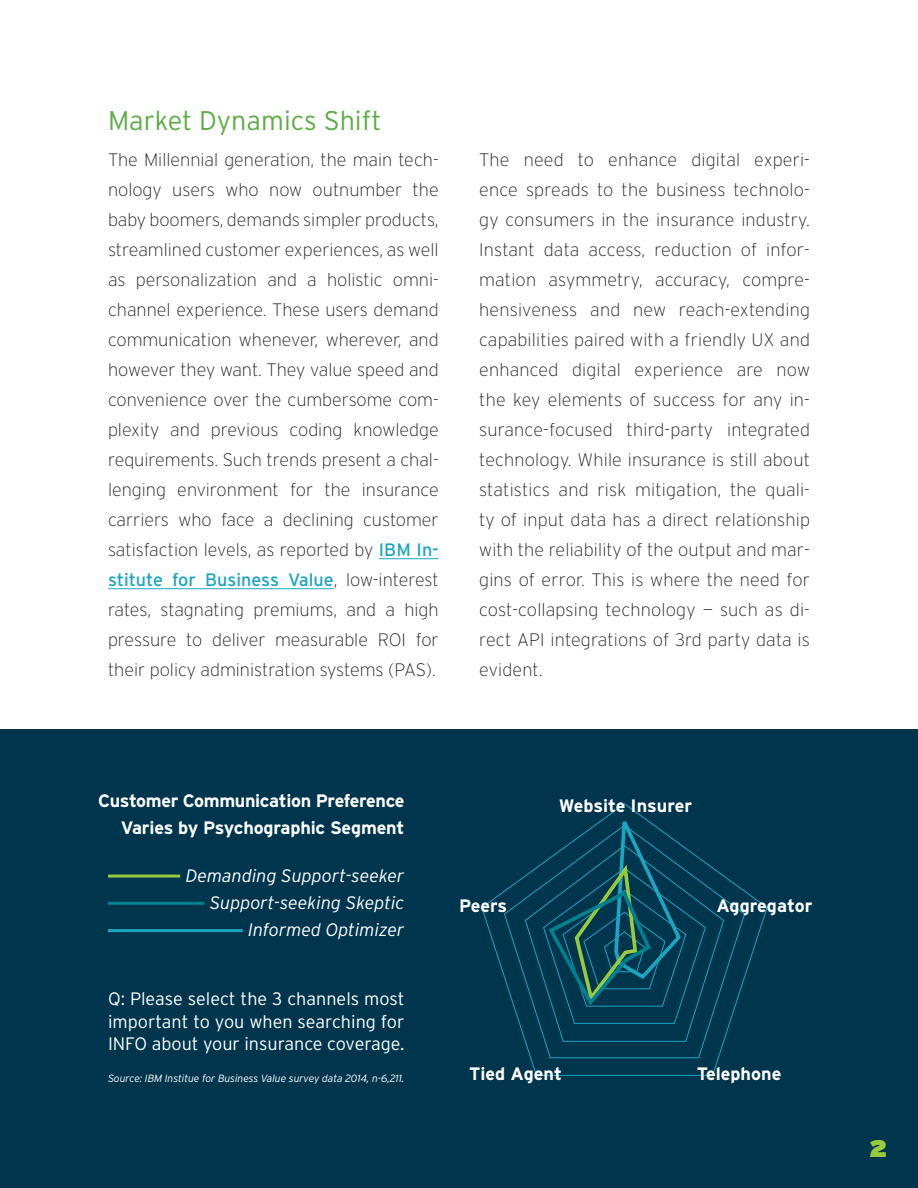
<style>
.page{position:relative;width:918px;height:1188px;background:#fff}
.page>*{position:absolute;margin:0;border:0;box-sizing:border-box;transform-origin:0 0}
.t1{font:300 27px "Interstate";color:#5eac46}
.t2{font:900 24px "Interstate";color:#99ca3e}
.t3{font:200 18px/30px "Interstate";color:#231f20;text-align:justify}
.t4{font:700 18px/27px "Interstate";letter-spacing:-.015em;color:#fff;text-align:right}
.t5{font:300 18px/22.5px "Interstate";color:#fff;text-align:justify}
.t6{font:italic 300 18px/27px "Interstate";color:#fff;text-align:right}
.t7{font:italic 300 10.5px "Interstate";letter-spacing:-.01em;color:#fff}
.s1{font-weight:400;color:#1ba5c0}
</style>
<div class="page">
<hr style="left:379px;top:558px;width:60px;height:1px;background:#1ba5c0">
<hr style="left:108px;top:588px;width:226px;height:1px;background:#1ba5c0">
<div style="left:0;top:729px;width:918px;height:459px;background:#00354e"></div>
<hr style="left:108px;top:875px;width:72px;height:3px;background:#99ca3e">
<hr style="left:108px;top:902px;width:96px;height:3px;background:#00818e">
<hr style="left:108px;top:929px;width:135px;height:3px;background:#1ba5c0">
<svg style="left:482px;top:804px;width:285px;height:272px"></svg>
<svg style="left:504px;top:825px;width:241px;height:233px"></svg>
<svg style="left:525px;top:817px;width:199px;height:224px"></svg>
<p class="t1" style="left:108px;top:105px;width:275px">Market Dynamics Shift</p>
<p class="t3" style="left:108px;top:145px;width:332px">The Millennial generation, the main tech&shy;nology users who now outnumber the baby boomers, demands simpler products, streamlined customer experiences, as well as personalization and a holistic omni&shy;channel experience. These users demand communication whenever, wherever, and however they want. They value speed and convenience over the cumbersome com&shy;plexity and previous coding knowledge requirements. Such trends present a chal&shy;lenging environment for the insurance carriers who face a declining customer satisfaction levels, as reported by <span class="s1">IBM In&shy;stitute for Business Value</span>, low-interest rates, stagnating premiums, and a high pressure to deliver measurable ROI for their policy administration systems (PAS).</p>
<p class="t3" style="left:479px;top:145px;width:332px">The need to enhance digital experi&shy;ence spreads to the business technolo&shy;gy consumers in the insurance industry.<br>Instant data access, reduction of infor&shy;mation asymmetry, accuracy, compre&shy;hensiveness and new reach-extending capabilities paired with a friendly UX and enhanced digital experience are now the key elements of success for any in&shy;surance-focused third-party integrated technology. While insurance is still about statistics and risk mitigation, the quali&shy;ty of input data has a direct relationship with the reliability of the output and mar&shy;gins of error. This is where the need for cost-collapsing technology — such as di&shy;rect API integrations of 3rd party data is evident.</p>
<p class="t4" style="left:98px;top:787px;width:308px">Customer Communication Preference<br>Varies by Psychographic Segment</p>
<p class="t6" style="left:186px;top:862px;width:220px">Demanding Support-seeker<br>Support-seeking Skeptic<br>Informed Optimizer</p>
<p class="t5" style="left:108px;top:987px;width:298px">Q: Please select the 3 channels most important to you when searching for INFO about your insurance coverage.</p>
<p class="t7" style="left:108px;top:1072px;width:298px">Source: IBM Institue for Business Value survey data 2014, n-6,211.</p>
<p class="t4" style="left:459px;top:892px;width:50px">Peers</p>
<p class="t4" style="left:559px;top:792px;width:135px">Website Insurer</p>
<p class="t4" style="left:716px;top:892px;width:97px">Aggregator</p>
<p class="t4" style="left:469px;top:1060px;width:94px">Tied Agent</p>
<p class="t4" style="left:697px;top:1060px;width:86px">Telephone</p>
<p class="t2" style="left:870px;top:1133px;width:18px">2</p>
</div>
